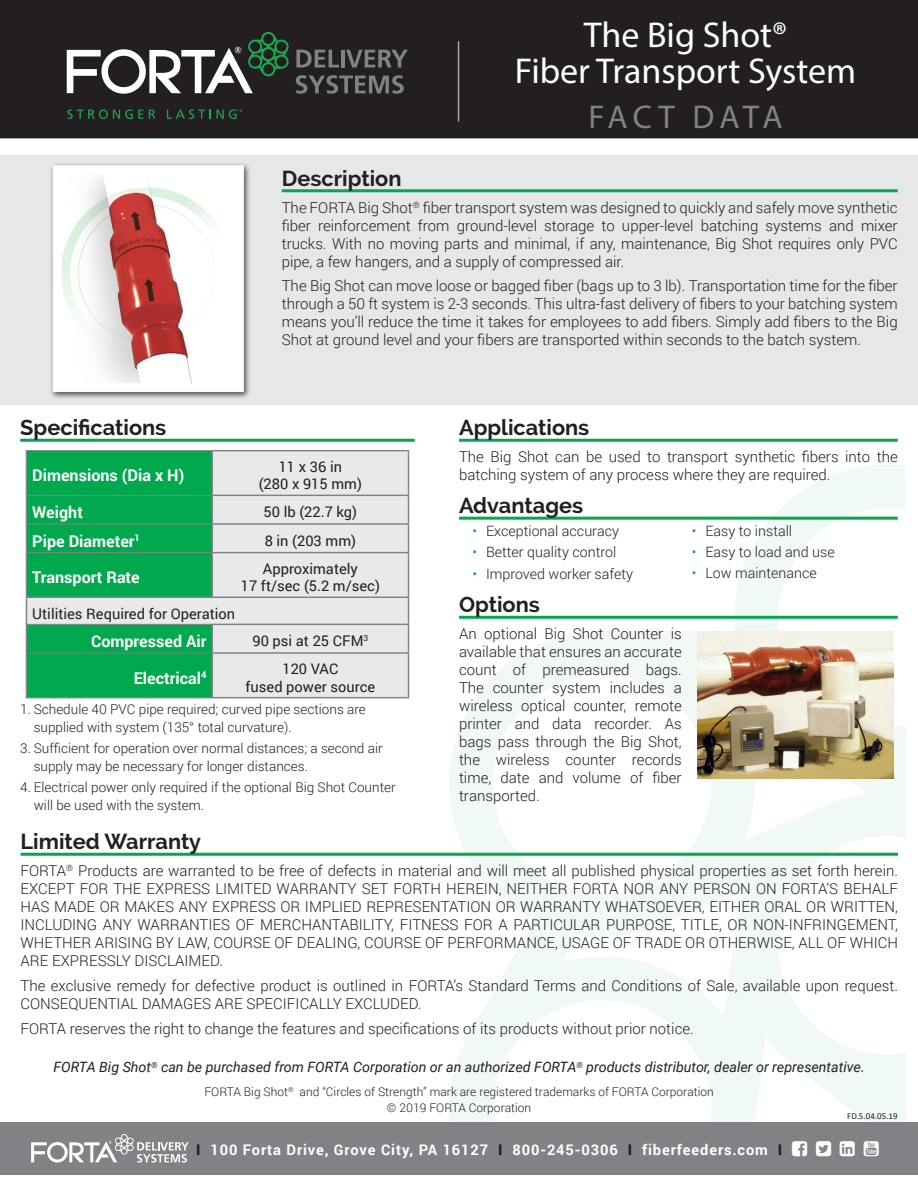
<style>
.page{position:relative;width:918px;height:1188px;background:#fff}
.page>*{position:absolute;margin:0;border:0;box-sizing:border-box;transform-origin:0 0}
.t1{font:36px "Myriad Pro";color:#fff}
.t2{font:33px "Myriad Pro";letter-spacing:.125em;color:#808283}
.Heading_1{font:700 21.75px "Raleway";color:#231f20}
.CellHeading-Left{font:700 16.2px "Roboto";color:#fff}
.CellHeading-Right{font:700 16.2px "Roboto";color:#fff}
.Body{font:300 15px/18px "Roboto";color:#231f20;text-align:justify}
.Body-right_indent{font:300 15px/18px "Roboto";color:#231f20;text-align:justify}
.CellBody{font:14.7px/17.5px "Roboto";color:#231f20;text-align:center}
.t3{font:700 14.7px "Roboto";letter-spacing:.06em;color:#fff}
.CellBody-Left{font:14.7px "Roboto";color:#231f20}
.Purchase_statement{font:italic 14.25px "Roboto";color:#231f20}
.t4{font:300 14.25px "Roboto";color:#231f20}
.Footnote-Table{font:300 13.5px/18px "Roboto";color:#231f20}
.Trademark_statement{font:300 12px "Roboto";color:#231f20}
.t5{font:9px "Calibri";color:#231f20}
.s1{color:#00a94d}
.s2{font-weight:900;color:#231f20}
</style>
<div class="page">
<hr style="left:20px;top:439px;width:395px;height:3px;background:#00a94d">
<svg style="left:27px;top:451px;width:381px;height:246px;background:#83cca4"></svg>
<hr style="left:26px;top:451px;width:1px;height:44px;background:#808285">
<hr style="left:408px;top:451px;width:1px;height:44px;background:#808285">
<hr style="left:212px;top:495px;width:197px;height:1px;background:#808285">
<hr style="left:212px;top:450px;width:197px;height:1px;background:#808285">
<hr style="left:27px;top:495px;width:185px;height:1px;background:#808285">
<hr style="left:27px;top:552px;width:185px;height:1px;background:#808285">
<hr style="left:26px;top:624px;width:186px;height:1px;background:#808285">
<hr style="left:27px;top:653px;width:185px;height:1px;background:#808285">
<hr style="left:26px;top:553px;width:1px;height:44px;background:#808285">
<hr style="left:26px;top:653px;width:1px;height:44px;background:#808285">
<hr style="left:26px;top:697px;width:186px;height:1px;background:#808285">
<hr style="left:212px;top:552px;width:197px;height:1px;background:#808285">
<hr style="left:212px;top:553px;width:1px;height:44px;background:#808285">
<hr style="left:408px;top:553px;width:1px;height:44px;background:#808285">
<hr style="left:212px;top:624px;width:197px;height:1px;background:#808285">
<svg style="left:212px;top:625px;width:1px;height:27px"></svg>
<hr style="left:212px;top:652px;width:197px;height:2px;background:#808285">
<hr style="left:212px;top:654px;width:1px;height:43px;background:#808285">
<hr style="left:408px;top:654px;width:1px;height:43px;background:#808285">
<hr style="left:212px;top:697px;width:197px;height:1px;background:#808285">
<hr style="left:27px;top:524px;width:185px;height:1px;background:#808285">
<svg style="left:26px;top:495px;width:1px;height:58px"></svg>
<hr style="left:212px;top:523px;width:197px;height:2px;background:#808285">
<svg style="left:212px;top:496px;width:1px;height:56px"></svg>
<svg style="left:408px;top:496px;width:1px;height:56px"></svg>
<hr style="left:26px;top:597px;width:186px;height:1px;background:#808285">
<svg style="left:26px;top:598px;width:1px;height:55px"></svg>
<hr style="left:212px;top:597px;width:197px;height:1px;background:#808285">
<svg style="left:408px;top:598px;width:1px;height:54px"></svg>
<hr style="left:212px;top:451px;width:1px;height:44px;background:#808285">
<hr style="left:26px;top:450px;width:186px;height:1px;background:#808285">
<svg style="left:449px;top:465px;width:456px;height:657px"></svg>
<div style="left:0;top:156px;width:918px;height:249px;background:#e6e7e9"></div>
<div style="left:0;top:1122px;width:918px;height:52px;background:#808285"></div>
<svg style="left:31px;top:1134px;width:158px;height:29px"></svg>
<div style="left:50px;top:162px;width:201px;height:238px;background:#231f20;opacity:.75"></div>
<img style="left:63px;top:175px;width:171px;height:207px">
<div style="left:53px;top:165px;width:191px;height:227px;border:9px solid #fff"></div>
<hr style="left:282px;top:189px;width:616px;height:3px;background:#00a94d">
<div style="left:0;top:0;width:918px;height:138px;background:#231f20"></div>
<hr style="left:458px;top:41px;width:1px;height:81px;background:#a8a9ad">
<svg style="left:296px;top:50px;width:43px;height:18px"></svg>
<hr style="left:341px;top:50px;width:3px;height:18px;background:#808385">
<svg style="left:346px;top:50px;width:62px;height:18px"></svg>
<svg style="left:296px;top:75px;width:108px;height:19px;background:#4a494b"></svg>
<svg style="left:67px;top:32px;width:222px;height:62px"></svg>
<svg style="left:67px;top:109px;width:88px;height:10px"></svg>
<svg style="left:167px;top:109px;width:44px;height:10px"></svg>
<svg style="left:217px;top:109px;width:25px;height:10px"></svg>
<hr style="left:459px;top:439px;width:439px;height:3px;background:#00a94d">
<hr style="left:459px;top:517px;width:439px;height:3px;background:#00a94d">
<hr style="left:459px;top:616px;width:439px;height:3px;background:#00a94d">
<img style="left:698px;top:632px;width:195px;height:146px">
<hr style="left:21px;top:853px;width:877px;height:3px;background:#00a94d">
<p class="t1" style="left:584px;top:13px;width:205px">The Big Shot®</p>
<p class="t1" style="left:515px;top:49px;width:343px">Fiber Transport System</p>
<p class="t2" style="left:588px;top:96px;width:196px">FACT DATA</p>
<p class="Heading_1" style="left:282px;top:166px;width:121px">Description</p>
<p class="Body" style="left:282px;top:198px;width:617px">The FORTA Big Shot<sup>®</sup> fiber transport system was designed to quickly and safely move synthetic fiber reinforcement from ground-level storage to upper-level batching systems and mixer trucks. With no moving parts and minimal, if any, maintenance, Big Shot requires only PVC pipe, a few hangers, and a supply of compressed air.</p>
<p class="Body" style="left:282px;top:277px;width:617px">The Big Shot can move loose or bagged fiber (bags up to 3 lb). Transportation time for the fiber through a 50 ft system is 2-3 seconds. This ultra-fast delivery of fibers to your batching system means you’ll reduce the time it takes for employees to add fibers. Simply add fibers to the Big Shot at ground level and your fibers are transported within seconds to the batch system.</p>
<p class="Heading_1" style="left:20px;top:415px;width:148px">Specifications</p>
<p class="CellHeading-Left" style="left:32px;top:464px;width:154px">Dimensions (Dia x H)</p>
<p class="CellBody" style="left:259px;top:457px;width:105px">11 x 36 in<br>(280 x 915 mm)</p>
<p class="CellHeading-Left" style="left:32px;top:501px;width:52px">Weight</p>
<p class="CellBody" style="left:264px;top:503px;width:95px">50 lb (22.7 kg)</p>
<p class="CellHeading-Left" style="left:32px;top:530px;width:109px">Pipe Diameter<sup>1</sup></p>
<p class="CellBody" style="left:265px;top:531px;width:93px">8 in (203 mm)</p>
<p class="CellHeading-Left" style="left:32px;top:566px;width:109px">Transport Rate</p>
<p class="CellBody" style="left:241px;top:559px;width:141px">Approximately<br>17 ft/sec (5.2 m/sec)</p>
<p class="CellBody-Left" style="left:32px;top:603px;width:204px">Utilities Required for Operation</p>
<p class="CellHeading-Right" style="left:91px;top:630px;width:117px">Compressed Air</p>
<p class="CellBody" style="left:252px;top:632px;width:117px">90 psi at 25 CFM<sup>3</sup></p>
<p class="CellHeading-Right" style="left:134px;top:667px;width:74px">Electrical<sup>4</sup></p>
<p class="CellBody" style="left:246px;top:660px;width:131px">120 VAC<br>fused power source</p>
<p class="Footnote-Table" style="left:34px;top:700px;width:334px;text-indent:-14px">1. Schedule 40 PVC pipe required; curved pipe sections are supplied with system (135° total curvature).</p>
<p class="Footnote-Table" style="left:34px;top:739px;width:350px;text-indent:-14px">3. Sufficient for operation over normal distances; a second air supply may be necessary for longer distances.</p>
<p class="Footnote-Table" style="left:34px;top:778px;width:363px;text-indent:-14px">4. Electrical power only required if the optional Big Shot Counter will be used with the system.</p>
<p class="Heading_1" style="left:459px;top:415px;width:132px">Applications</p>
<p class="Body" style="left:459px;top:447px;width:440px">The Big Shot can be used to transport synthetic fibers into the batching system of any process where they are required.</p>
<p class="Heading_1" style="left:459px;top:493px;width:126px">Advantages</p>
<p class="t4" style="left:472px;top:521px;width:148px"><span class="s1">•</span> Exceptional accuracy</p>
<p class="t4" style="left:472px;top:542px;width:145px"><span class="s1">•</span> Better quality control</p>
<p class="t4" style="left:472px;top:564px;width:162px"><span class="s1">•</span> Improved worker safety</p>
<p class="t4" style="left:692px;top:521px;width:102px"><span class="s1">•</span> Easy to install</p>
<p class="t4" style="left:692px;top:542px;width:144px"><span class="s1">•</span> Easy to load and use</p>
<p class="t4" style="left:692px;top:563px;width:126px"><span class="s1">•</span> Low maintenance</p>
<p class="Heading_1" style="left:459px;top:592px;width:82px">Options</p>
<p class="Body-right_indent" style="left:459px;top:624px;width:224px">An optional Big Shot Counter is available that ensures an accurate count of premeasured bags.<br>The counter system includes a wireless optical counter, remote printer and data recorder. As bags pass through the Big Shot, the wireless counter records time, date and volume of fiber transported.</p>
<p class="Heading_1" style="left:21px;top:829px;width:182px">Limited Warranty</p>
<p class="Body" style="left:21px;top:861px;width:879px">FORTA<sup>®</sup> Products are warranted to be free of defects in material and will meet all published physical properties as set forth herein.<br>EXCEPT FOR THE EXPRESS LIMITED WARRANTY SET FORTH HEREIN, NEITHER FORTA NOR ANY PERSON ON FORTA’S BEHALF HAS MADE OR MAKES ANY EXPRESS OR IMPLIED REPRESENTATION OR WARRANTY WHATSOEVER, EITHER ORAL OR WRITTEN, INCLUDING ANY WARRANTIES OF MERCHANTABILITY, FITNESS FOR A PARTICULAR PURPOSE, TITLE, OR NON-INFRINGEMENT, WHETHER ARISING BY LAW, COURSE OF DEALING, COURSE OF PERFORMANCE, USAGE OF TRADE OR OTHERWISE, ALL OF WHICH ARE EXPRESSLY DISCLAIMED.</p>
<p class="Body" style="left:21px;top:976px;width:879px">The exclusive remedy for defective product is outlined in FORTA’s Standard Terms and Conditions of Sale, available upon request.<br>CONSEQUENTIAL DAMAGES ARE SPECIFICALLY EXCLUDED.</p>
<p class="Body" style="left:21px;top:1019px;width:675px">FORTA reserves the right to change the features and specifications of its products without prior notice.</p>
<p class="Purchase_statement" style="left:54px;top:1057px;width:813px">FORTA Big Shot<sup>®</sup> can be purchased from FORTA Corporation or an authorized FORTA<sup>®</sup> products distributor, dealer or representative.</p>
<p class="Trademark_statement" style="left:204px;top:1083px;width:511px">FORTA Big Shot<sup>®</sup> and “Circles of Strength” mark are registered trademarks of FORTA Corporation</p>
<p class="Trademark_statement" style="left:387px;top:1099px;width:146px">© 2019 FORTA Corporation</p>
<p class="t5" style="left:847px;top:1110px;width:52px">FD.5.04.05.19</p>
<p class="t3" style="left:196px;top:1139px;width:588px"><span class="s2">I</span> 100 Forta Drive, Grove City, PA 16127 <span class="s2">I</span> 800-245-0306 <span class="s2">I</span> fiberfeeders.com <span class="s2">I</span></p>
</div>
